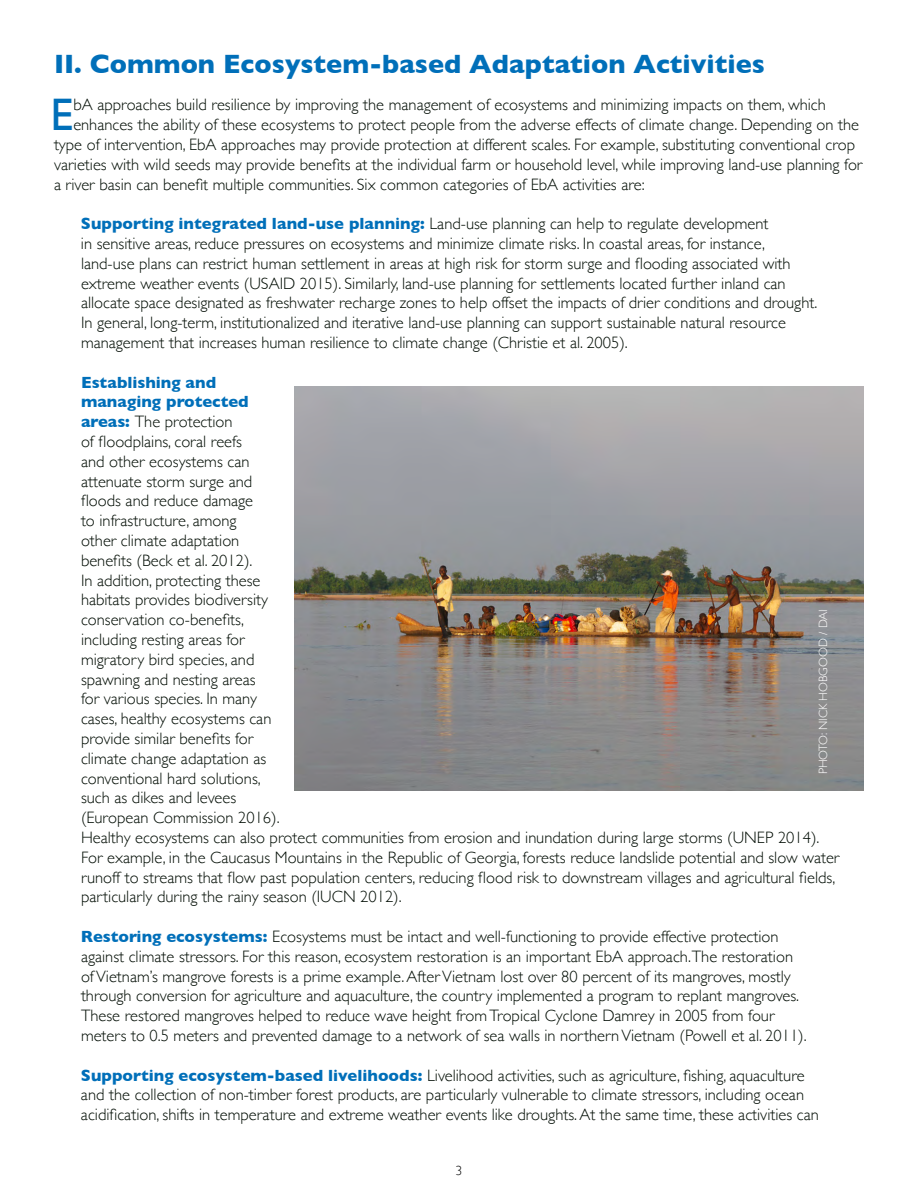
<style>
.page{position:relative;width:918px;height:1188px;background:#fff}
.page>*{position:absolute;margin:0;border:0;box-sizing:border-box;transform-origin:0 0}
.t1{font:45.6px "Gill Sans";color:#006fb9}
.t2{font:700 27px "Gill Sans";color:#006fb9}
.t3{font:300 16.5px/19.8px "Gill Sans";color:#010c03}
.t4{font:300 13.5px "Gill Sans";color:#000}
.t5{font:300 12px "Gill Sans";color:#fff}
.s1{font-weight:700;color:#006fb9}
</style>
<div class="page">
<img style="left:294px;top:387px;width:570px;height:404px">
<h1 class="t2" style="left:54px;top:42px;width:712px">II. Common Ecosystem-based Adaptation Activities</h1>
<p class="t1" style="left:51px;top:88px;width:24px">E</p>
<p class="t3" style="left:73px;top:94px;width:754px">bA approaches build resilience by improving the management of ecosystems and minimizing impacts on them, which</p>
<p class="t3" style="left:73px;top:114px;width:787px">enhances the ability of these ecosystems to protect people from the adverse effects of climate change. Depending on the</p>
<p class="t3" style="left:54px;top:134px;width:803px">type of intervention, EbA approaches may provide protection at different scales. For example, substituting conventional crop</p>
<p class="t3" style="left:54px;top:154px;width:810px">varieties with wild seeds may provide benefits at the individual farm or household level, while improving land-use planning for</p>
<p class="t3" style="left:54px;top:174px;width:592px">a river basin can benefit multiple communities. Six common categories of EbA activities are:</p>
<p class="t3" style="left:81px;top:213px;width:738px"><span class="s1">Supporting integrated land-use planning:</span> Land-use planning can help to regulate development<br>in sensitive areas, reduce pressures on ecosystems and minimize climate risks. In coastal areas, for instance, land-use plans can restrict human settlement in areas at high risk for storm surge and flooding associated with extreme weather events (USAID 2015). Similarly, land-use planning for settlements located further inland can allocate space designated as freshwater recharge zones to help offset the impacts of drier conditions and drought.<br>In general, long-term, institutionalized and iterative land-use planning can support sustainable natural resource management that increases human resilience to climate change (Christie et al. 2005).</p>
<p class="t3" style="left:81px;top:372px;width:760px"><span class="s1">Establishing and<br>managing protected<br>areas:</span> The protection<br>of floodplains, coral reefs<br>and other ecosystems can<br>attenuate storm surge and<br>floods and reduce damage<br>to infrastructure, among<br>other climate adaptation<br>benefits (Beck et al. 2012).<br>In addition, protecting these<br>habitats provides biodiversity<br>conservation co-benefits,<br>including resting areas for<br>migratory bird species, and<br>spawning and nesting areas<br>for various species. In many<br>cases, healthy ecosystems can<br>provide similar benefits for<br>climate change adaptation as<br>conventional hard solutions,<br>such as dikes and levees<br>(European Commission 2016).<br>Healthy ecosystems can also protect communities from erosion and inundation during large storms (UNEP 2014).<br>For example, in the Caucasus Mountains in the Republic of Georgia, forests reduce landslide potential and slow water runoff to streams that flow past population centers, reducing flood risk to downstream villages and agricultural fields, particularly during the rainy season (IUCN 2012).</p>
<p class="t3" style="left:81px;top:926px;width:727px"><span class="s1">Restoring ecosystems:</span> Ecosystems must be intact and well-functioning to provide effective protection against climate stressors. For this reason, ecosystem restoration is an important EbA approach.The restoration of Vietnam’s mangrove forests is a prime example. After Vietnam lost over 80 percent of its mangroves, mostly through conversion for agriculture and aquaculture, the country implemented a program to replant mangroves.<br>These restored mangroves helped to reduce wave height from Tropical Cyclone Damrey in 2005 from four meters to 0.5 meters and prevented damage to a network of sea walls in northern Vietnam (Powell et al. 2011).</p>
<p class="t3" style="left:81px;top:1065px;width:739px"><span class="s1">Supporting ecosystem-based livelihoods:</span> Livelihood activities, such as agriculture, fishing, aquaculture and the collection of non-timber forest products, are particularly vulnerable to climate stressors, including ocean acidification, shifts in temperature and extreme weather events like droughts. At the same time, these activities can</p>
<p class="t5" style="left:814px;top:774px;width:166px;rotate:-90deg">PHOTO: NICK HOBGOOD / DAI</p>
<p class="t4" style="left:456px;top:1159px;width:8px">3</p>
</div>
